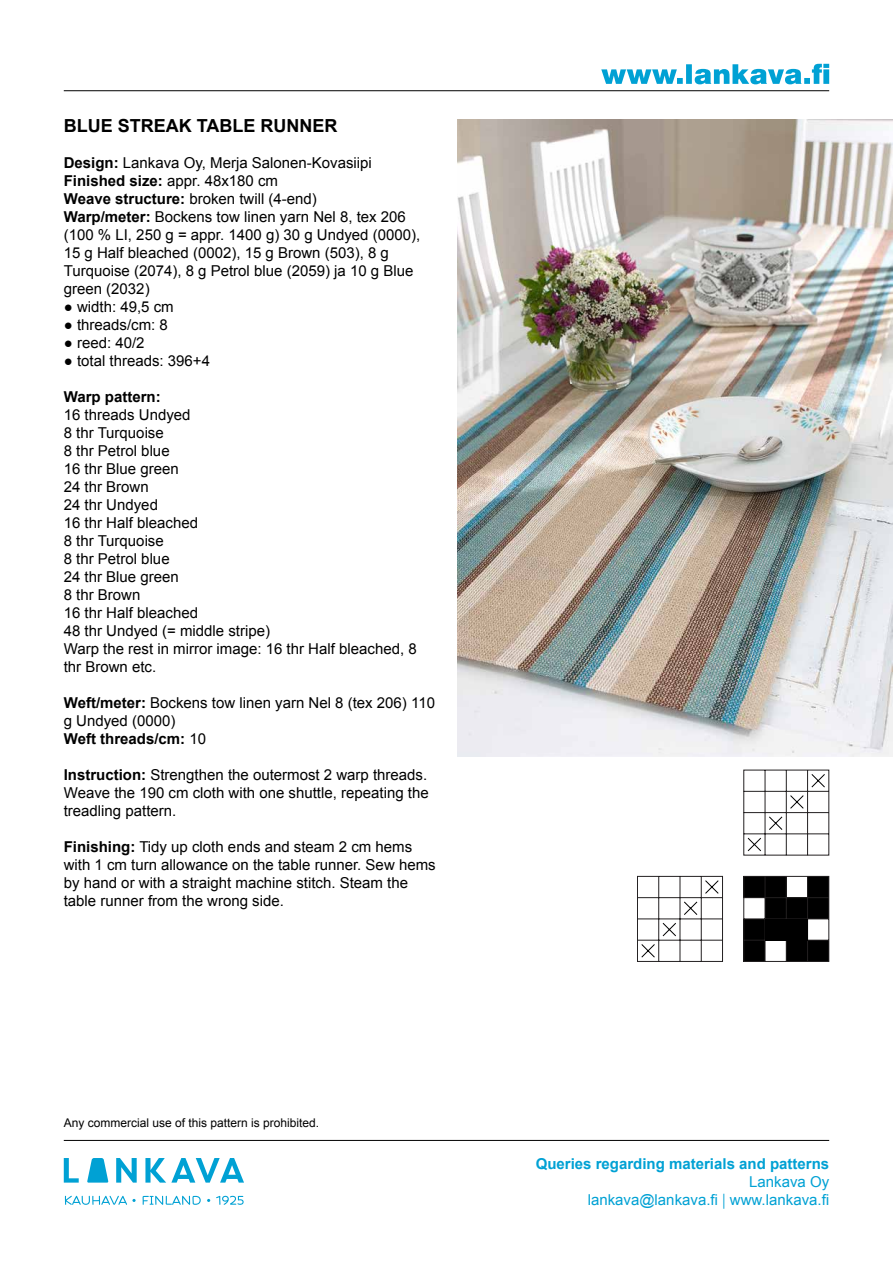
<style>
.page{position:relative;width:893px;height:1263px;background:#fff}
.page>*{position:absolute;margin:0;border:0;box-sizing:border-box;transform-origin:0 0}
.t1{font:700 18px "Arial";color:#000}
.t2{font:15px/18px "Arial";color:#000}
.t3{font:15px/18px "Arial";color:#00a1d4;text-align:right}
.t4{font:700 15px "Arial";color:#00a1d4}
.t5{font:700 15px "Arial";color:#000}
.t6{font:12px "Arial";color:#000}
.s1{font-weight:700}
.s2{font-family:"Source Sans Pro"}
</style>
<div class="page">
<svg style="left:64px;top:1158px;width:15px;height:24px"></svg>
<svg style="left:87px;top:1158px;width:21px;height:24px"></svg>
<svg style="left:116px;top:1158px;width:21px;height:24px"></svg>
<svg style="left:145px;top:1158px;width:99px;height:24px"></svg>
<svg style="left:65px;top:1196px;width:71px;height:9px"></svg>
<svg style="left:143px;top:1196px;width:58px;height:9px"></svg>
<svg style="left:216px;top:1196px;width:28px;height:9px"></svg>
<hr style="left:64px;top:90px;width:765px;height:1px;background:#000">
<hr style="left:64px;top:1140px;width:765px;height:1px;background:#000">
<svg style="left:601px;top:64px;width:228px;height:20px"></svg>
<svg style="left:743px;top:770px;width:86px;height:86px"></svg>
<svg style="left:743px;top:876px;width:86px;height:86px"></svg>
<div style="left:765px;top:919px;width:21px;height:21px;background:#000"></div>
<div style="left:786px;top:919px;width:21px;height:21px;background:#000"></div>
<svg style="left:637px;top:876px;width:86px;height:86px"></svg>
<img style="left:457px;top:119px;width:436px;height:638px">
<p class="t1" style="left:64px;top:114px;width:275px">BLUE STREAK TABLE RUNNER</p>
<p class="t2" style="left:64px;top:154px;width:358px"><span class="s1">Design:</span> Lankava Oy, Merja Salonen-Kovasiipi <span class="s1">Finished size:</span> appr. 48x180 cm<br><span class="s1">Weave structure:</span> broken twill (4-end)<br><span class="s1">Warp/meter:</span> Bockens tow linen yarn Nel 8, tex 206 (100 % LI, 250 g = appr. 1400 g) 30 g Undyed (0000), 15 g Half bleached (0002), 15 g Brown (503), 8 g Turquoise (2074), 8 g Petrol blue (2059) ja 10 g Blue green (2032)</p>
<p class="t2" style="left:64px;top:298px;width:111px"><span class="s1">●</span> width: 49,5 cm</p>
<p class="t2" style="left:64px;top:316px;width:106px"><span class="s1">●</span> threads/cm: 8</p>
<p class="t2" style="left:64px;top:334px;width:82px"><span class="s1">●</span> reed: 40/2</p>
<p class="t2" style="left:64px;top:352px;width:148px"><span class="s1">●</span> total threads: 396+4</p>
<p class="t5" style="left:64px;top:387px;width:98px">Warp pattern:</p>
<p class="t2" style="left:64px;top:406px;width:354px">16 threads Undyed<br>8 thr Turquoise<br>8 thr Petrol blue<br>16 thr Blue green<br>24 thr Brown<br>24 thr Undyed<br>16 thr Half bleached<br>8 thr Turquoise<br>8 thr Petrol blue<br>24 thr Blue green<br>8 thr Brown<br>16 thr Half bleached<br>48 thr Undyed (= middle stripe)<br>Warp the rest in mirror image: 16 thr Half bleached, 8 thr Brown etc.</p>
<p class="t2" style="left:64px;top:694px;width:373px"><span class="s1">Weft/meter:</span> Bockens tow linen yarn Nel 8 (tex 206) 110 g Undyed (0000)<br><span class="s1">Weft threads/cm:</span> 10</p>
<p class="t2" style="left:64px;top:766px;width:366px;text-align:justify"><span class="s1">Instruction:</span> Strengthen the outermost 2 warp threads.<br>Weave the 190 cm cloth with one shuttle, repeating the treadling pattern.</p>
<p class="t2" style="left:64px;top:838px;width:373px"><span class="s1">Finishing:</span> Tidy up cloth ends and steam 2 cm hems with 1 cm turn allowance on the table runner. Sew hems by hand or with a straight machine stitch. Steam the table runner from the wrong side.</p>
<p class="t6" style="left:64px;top:1115px;width:257px">Any commercial use of this pattern is prohibited.</p>
<p class="t4" style="left:536px;top:1153px;width:295px">Queries regarding materials and patterns</p>
<p class="t3" style="left:588px;top:1173px;width:243px">Lankava Oy<br>lankava@lankava.fi <span class="s2">|</span> www.lankava.fi</p>
</div>
